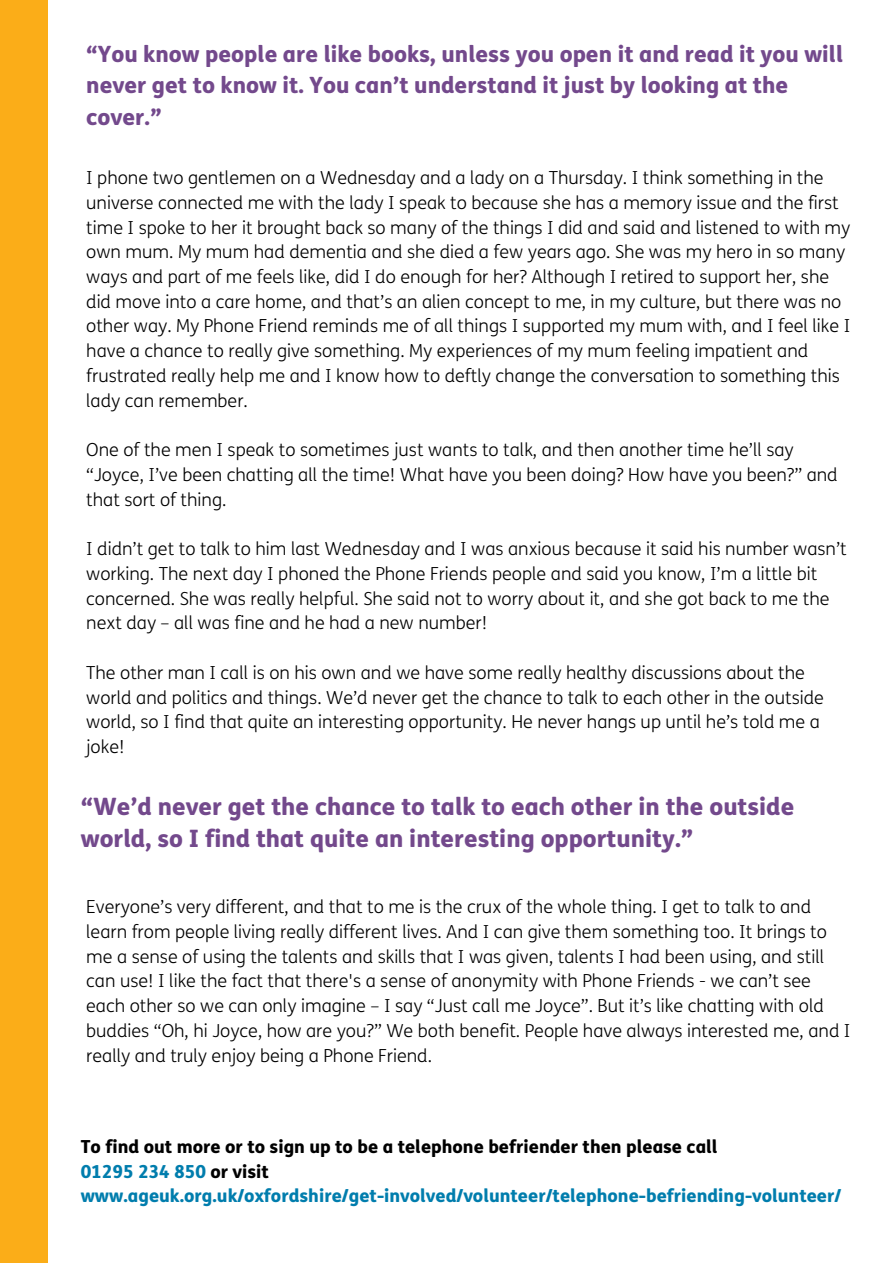
<style>
.page{position:relative;width:893px;height:1264px;background:#fff}
.page>*{position:absolute;margin:0;border:0;box-sizing:border-box;transform-origin:0 0}
.t1{font:800 24px/32.5px "FS Me";color:#73498c}
.t2{font:800 22.5px/31.5px "FS Me";color:#73498c}
.t3{font:300 18px/24.8px "FS Me";color:#000}
.t4{font:800 18px "FS Me";color:#007dad}
.t5{font:800 18px "FS Me";color:#000}
.s1{color:#000}
</style>
<div class="page">
<div style="left:0;top:0;width:48px;height:1262px;background:#fbad18"></div>
<p class="t2" style="left:86px;top:40px;width:758px">“You know people are like books, unless you open it and read it you will never get to know it. You can’t understand it just by looking at the cover.”</p>
<p class="t3" style="left:86px;top:167px;width:765px">I phone two gentlemen on a Wednesday and a lady on a Thursday. I think something in the universe connected me with the lady I speak to because she has a memory issue and the first time I spoke to her it brought back so many of the things I did and said and listened to with my own mum. My mum had dementia and she died a few years ago. She was my hero in so many ways and part of me feels like, did I do enough for her? Although I retired to support her, she did move into a care home, and that’s an alien concept to me, in my culture, but there was no other way. My Phone Friend reminds me of all things I supported my mum with, and I feel like I have a chance to really give something. My experiences of my mum feeling impatient and frustrated really help me and I know how to deftly change the conversation to something this lady can remember.</p>
<p class="t3" style="left:86px;top:439px;width:753px">One of the men I speak to sometimes just wants to talk, and then another time he’ll say “Joyce, I’ve been chatting all the time! What have you been doing? How have you been?” and that sort of thing.</p>
<p class="t3" style="left:86px;top:538px;width:762px">I didn’t get to talk to him last Wednesday and I was anxious because it said his number wasn’t working. The next day I phoned the Phone Friends people and said you know, I’m a little bit concerned. She was really helpful. She said not to worry about it, and she got back to me the next day – all was fine and he had a new number!</p>
<p class="t3" style="left:86px;top:662px;width:739px">The other man I call is on his own and we have some really healthy discussions about the world and politics and things. We’d never get the chance to talk to each other in the outside world, so I find that quite an interesting opportunity. He never hangs up until he’s told me a joke!</p>
<p class="t1" style="left:81px;top:792px;width:715px">“We’d never get the chance to talk to each other in the outside world, so I find that quite an interesting opportunity.”</p>
<p class="t3" style="left:86px;top:896px;width:765px">Everyone’s very different, and that to me is the crux of the whole thing. I get to talk to and learn from people living really different lives. And I can give them something too. It brings to me a sense of using the talents and skills that I was given, talents I had been using, and still can use! I like the fact that there's a sense of anonymity with Phone Friends - we can’t see each other so we can only imagine – I say “Just call me Joyce”. But it’s like chatting with old buddies “Oh, hi Joyce, how are you?” We both benefit. People have always interested me, and I really and truly enjoy being a Phone Friend.</p>
<p class="t5" style="left:81px;top:1139px;width:638px">To find out more or to sign up to be a telephone befriender then please call</p>
<p class="t4" style="left:81px;top:1164px;width:190px">01295 234 850 <span class="s1">or visit</span></p>
<p class="t4" style="left:81px;top:1188px;width:762px">www.ageuk.org.uk/oxfordshire/get-involved/volunteer/telephone-befriending-volunteer/</p>
</div>
